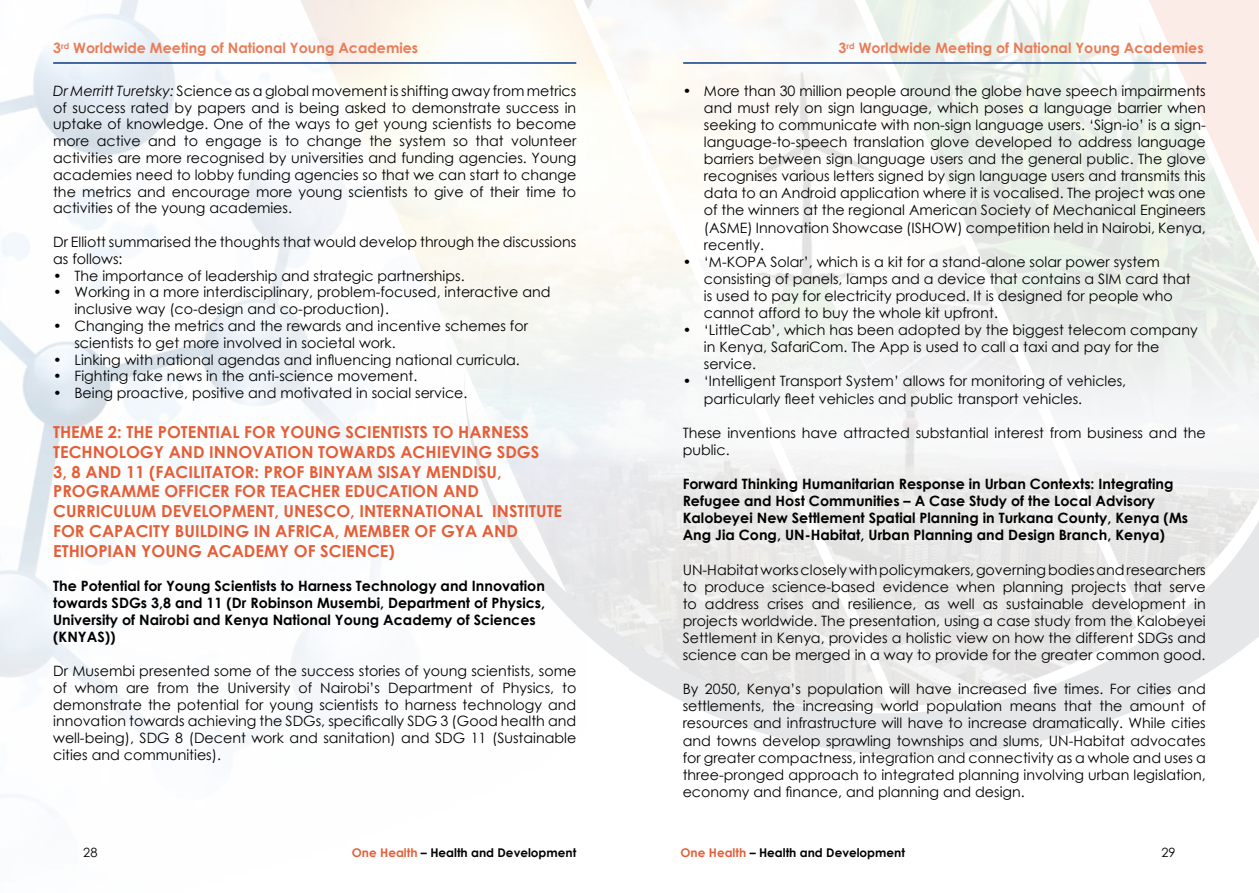
<style>
.page{position:relative;width:1259px;height:893px;background:#fff}
.page>*{position:absolute;margin:0;border:0;box-sizing:border-box;transform-origin:0 0}
.t1{font:700 16.5px/19.8px "Century Gothic";color:#e55e37}
.t2{font:14.25px/17.1px "Century Gothic";color:#000}
.t3{font:700 14.25px/17.1px "Century Gothic";color:#000}
.t4{font:700 14.25px "Century Gothic";color:#ea7c57}
.t5{font:12.75px "Century Gothic";color:#000}
.t6{font:700 12px "Century Gothic";color:#000}
.s1{font-style:italic}
.s2{color:#e55e37}
</style>
<div class="page">
<img style="left:629px;top:0;width:507px;height:154px">
<img style="left:629px;top:130px;width:260px;height:24px">
<svg style="left:629px;top:154px;width:630px;height:602px"></svg>
<hr style="left:683px;top:62px;width:523px;height:2px;background:#0c3a84">
<img style="left:587px;top:0;width:42px;height:100px">
<svg style="left:587px;top:225px;width:42px;height:443px"></svg>
<img style="left:0;top:0;width:587px;height:798px">
<hr style="left:53px;top:62px;width:523px;height:2px;background:#0c3a84">
<p class="t4" style="left:53px;top:37px;width:366px">3<sup>rd</sup> Worldwide Meeting of National Young Academies</p>
<p class="t2" style="left:53px;top:82px;width:525px;text-align:justify"><span class="s1">Dr Merritt Turetsky:</span> Science as a global movement is shifting away from metrics of success rated by papers and is being asked to demonstrate success in uptake of knowledge. One of the ways to get young scientists to become more active and to engage is to change the system so that volunteer activities are more recognised by universities and funding agencies. Young academies need to lobby funding agencies so that we can start to change the metrics and encourage more young scientists to give of their time to activities of the young academies.</p>
<p class="t2" style="left:53px;top:233px;width:524px">Dr Elliott summarised the thoughts that would develop through the discussions as follows:</p>
<p class="t2" style="left:53px;top:267px;width:413px">• The importance of leadership and strategic partnerships.</p>
<p class="t2" style="left:74px;top:284px;width:477px;text-indent:-21px">• Working in a more interdisciplinary, problem-focused, interactive and inclusive way (co-design and co-production).</p>
<p class="t2" style="left:74px;top:317px;width:455px;text-indent:-21px">• Changing the metrics and the rewards and incentive schemes for scientists to get more involved in societal work.</p>
<p class="t2" style="left:53px;top:351px;width:468px">• Linking with national agendas and influencing national curricula.</p>
<p class="t2" style="left:53px;top:367px;width:366px">• Fighting fake news in the anti-science movement.</p>
<p class="t2" style="left:53px;top:385px;width:416px">• Being proactive, positive and motivated in social service.</p>
<p class="t1" style="left:53px;top:421px;width:510px">THEME 2: THE POTENTIAL FOR YOUNG SCIENTISTS TO HARNESS TECHNOLOGY AND INNOVATION TOWARDS ACHIEVING SDGS<br>3, 8 AND 11 (FACILITATOR: PROF BINYAM SISAY MENDISU, PROGRAMME OFFICER FOR TEACHER EDUCATION AND CURRICULUM DEVELOPMENT, UNESCO, INTERNATIONAL INSTITUTE FOR CAPACITY BUILDING IN AFRICA, MEMBER OF GYA AND ETHIOPIAN YOUNG ACADEMY OF SCIENCE)</p>
<p class="t3" style="left:53px;top:577px;width:493px">The Potential for Young Scientists to Harness Technology and Innovation towards SDGs 3,8 and 11 (Dr Robinson Musembi, Department of Physics, University of Nairobi and Kenya National Young Academy of Sciences (KNYAS))</p>
<p class="t2" style="left:53px;top:662px;width:525px;text-align:justify">Dr Musembi presented some of the success stories of young scientists, some of whom are from the University of Nairobi’s Department of Physics, to demonstrate the potential for young scientists to harness technology and innovation towards achieving the SDGs, specifically SDG 3 (Good health and well-being), SDG 8 (Decent work and sanitation) and SDG 11 (Sustainable cities and communities).</p>
<p class="t4" style="left:838px;top:37px;width:366px">3<sup>rd</sup> Worldwide Meeting of National Young Academies</p>
<p class="t2" style="left:704px;top:82px;width:503px;text-align:justify;text-indent:-21px">• More than 30 million people around the globe have speech impairments and must rely on sign language, which poses a language barrier when seeking to communicate with non-sign language users. ‘Sign-io’ is a sign&shy;language-to-speech translation glove developed to address language barriers between sign language users and the general public. The glove recognises various letters signed by sign language users and transmits this data to an Android application where it is vocalised. The project was one of the winners at the regional American Society of Mechanical Engineers (ASME) Innovation Showcase (ISHOW) competition held in Nairobi, Kenya, recently.</p>
<p class="t2" style="left:704px;top:253px;width:488px;text-indent:-21px">• ‘M-KOPA Solar’, which is a kit for a stand-alone solar power system consisting of panels, lamps and a device that contains a SIM card that is used to pay for electricity produced. It is designed for people who cannot afford to buy the whole kit upfront.</p>
<p class="t2" style="left:704px;top:321px;width:495px;text-indent:-21px">• ‘LittleCab’, which has been adopted by the biggest telecom company in Kenya, SafariCom. The App is used to call a taxi and pay for the service.</p>
<p class="t2" style="left:704px;top:373px;width:424px;text-indent:-21px">• ‘Intelligent Transport System’ allows for monitoring of vehicles, particularly fleet vehicles and public transport vehicles.</p>
<p class="t2" style="left:682px;top:424px;width:524px">These inventions have attracted substantial interest from business and the public.</p>
<p class="t3" style="left:682px;top:475px;width:507px">Forward Thinking Humanitarian Response in Urban Contexts: Integrating Refugee and Host Communities – A Case Study of the Local Advisory Kalobeyei New Settlement Spatial Planning in Turkana County, Kenya (Ms Ang Jia Cong, UN-Habitat, Urban Planning and Design Branch, Kenya)</p>
<p class="t2" style="left:682px;top:561px;width:525px;text-align:justify">UN-Habitat works closely with policymakers, governing bodies and researchers to produce science-based evidence when planning projects that serve to address crises and resilience, as well as sustainable development in projects worldwide. The presentation, using a case study from the Kalobeyei Settlement in Kenya, provides a holistic view on how the different SDGs and science can be merged in a way to provide for the greater common good.</p>
<p class="t2" style="left:682px;top:680px;width:525px;text-align:justify">By 2050, Kenya’s population will have increased five times. For cities and settlements, the increasing world population means that the amount of resources and infrastructure will have to increase dramatically. While cities and towns develop sprawling townships and slums, UN-Habitat advocates for greater compactness, integration and connectivity as a whole and uses a three-pronged approach to integrated planning involving urban legislation, economy and finance, and planning and design.</p>
<p class="t5" style="left:83px;top:843px;width:16px">28</p>
<p class="t6" style="left:680px;top:844px;width:226px"><span class="s2">One Health</span> – Health and Development</p>
<p class="t6" style="left:352px;top:844px;width:226px"><span class="s2">One Health</span> – Health and Development</p>
<p class="t5" style="left:1161px;top:843px;width:16px">29</p>
</div>
